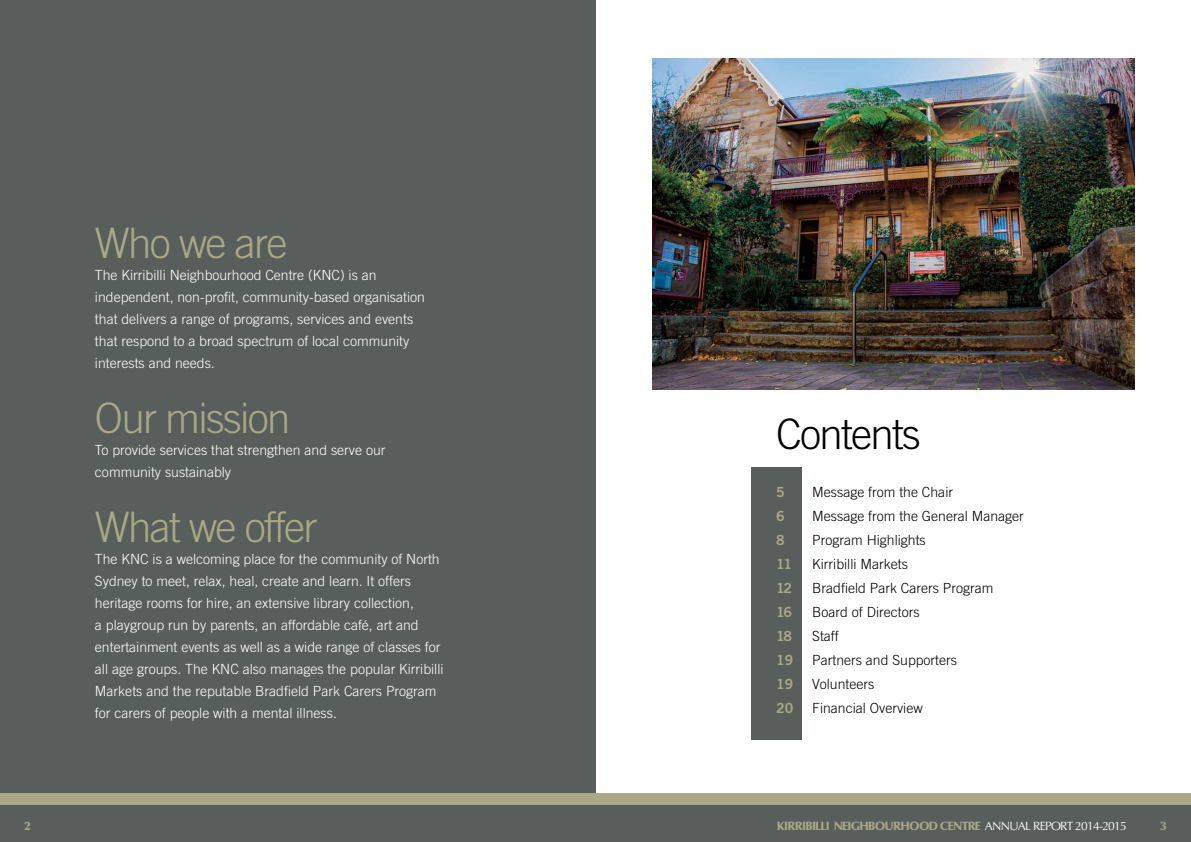
<style>
.page{position:relative;width:1191px;height:842px;background:#fff}
.page>*{position:absolute;margin:0;border:0;box-sizing:border-box;transform-origin:0 0}
.t1{font:300 42px "Trade Gothic LT Std";letter-spacing:-.04em;color:#aba886}
.t2{font:300 42px "Trade Gothic LT Std";letter-spacing:-.04em;color:#000}
.t3{font:300 14px/22px "Trade Gothic LT Std";color:#fff}
.t4{font:300 14px "Trade Gothic LT Std";color:#000}
.t5{font:14px "Trade Gothic LT Std Bd 2";letter-spacing:-.1em;color:#aba886}
.t6{font:900 12px "Optima LT";letter-spacing:-.06em;color:#aba886}
.s1{font-weight:400;color:#fff}
</style>
<div class="page">
<div style="left:0;top:805px;width:1191px;height:37px;background:#585e5c"></div>
<div style="left:0;top:793px;width:1191px;height:12px;background:#aba886"></div>
<div style="left:0;top:0;width:595px;height:793px;background:#585e5c"></div>
<img style="left:652px;top:58px;width:482px;height:331px">
<div style="left:751px;top:467px;width:50px;height:273px;background:#585e5c"></div>
<h1 class="t1" style="left:95px;top:218px;width:194px">Who we are</h1>
<p class="t3" style="left:95px;top:264px;width:331px">The Kirribilli Neighbourhood Centre (KNC) is an independent, non-profit, community-based organisation that delivers a range of programs, services and events that respond to a broad spectrum of local community interests and needs.</p>
<h1 class="t1" style="left:95px;top:393px;width:197px">Our mission</h1>
<p class="t3" style="left:95px;top:439px;width:292px">To provide services that strengthen and serve our community sustainably</p>
<h1 class="t1" style="left:95px;top:502px;width:224px">What we offer</h1>
<p class="t3" style="left:95px;top:548px;width:350px">The KNC is a welcoming place for the community of North Sydney to meet, relax, heal, create and learn. It offers heritage rooms for hire, an extensive library collection,<br>a playgroup run by parents, an affordable café, art and entertainment events as well as a wide range of classes for all age groups. The KNC also manages the popular Kirribilli Markets and the reputable Bradfield Park Carers Program for carers of people with a mental illness.</p>
<h1 class="t2" style="left:776px;top:409px;width:146px">Contents</h1>
<p class="t5" style="left:776px;top:483px;width:10px">5</p>
<p class="t4" style="left:812px;top:483px;width:142px">Message from the Chair</p>
<p class="t5" style="left:776px;top:507px;width:10px">6</p>
<p class="t4" style="left:812px;top:507px;width:213px">Message from the General Manager</p>
<p class="t5" style="left:776px;top:531px;width:10px">8</p>
<p class="t4" style="left:812px;top:531px;width:115px">Program Highlights</p>
<p class="t5" style="left:776px;top:555px;width:17px">11</p>
<p class="t4" style="left:812px;top:555px;width:97px">Kirribilli Markets</p>
<p class="t5" style="left:776px;top:579px;width:17px">12</p>
<p class="t4" style="left:812px;top:579px;width:183px">Bradfield Park Carers Program</p>
<p class="t5" style="left:776px;top:603px;width:17px">16</p>
<p class="t4" style="left:812px;top:603px;width:109px">Board of Directors</p>
<p class="t5" style="left:776px;top:627px;width:17px">18</p>
<p class="t4" style="left:812px;top:627px;width:28px">Staff</p>
<p class="t5" style="left:776px;top:651px;width:19px">19</p>
<p class="t4" style="left:812px;top:651px;width:146px">Partners and Supporters</p>
<p class="t5" style="left:776px;top:675px;width:19px">19</p>
<p class="t4" style="left:812px;top:675px;width:63px">Volunteers</p>
<p class="t5" style="left:776px;top:699px;width:19px">20</p>
<p class="t4" style="left:812px;top:699px;width:112px">Financial Overview</p>
<p class="t6" style="left:24px;top:819px;width:7px">2</p>
<p class="t6" style="left:777px;top:819px;width:351px">KIRRIBILLI NEIGHBOURHOOD CENTRE <span class="s1">ANNUAL REPORT 2014-2015</span></p>
<p class="t6" style="left:1160px;top:819px;width:7px">3</p>
</div>
